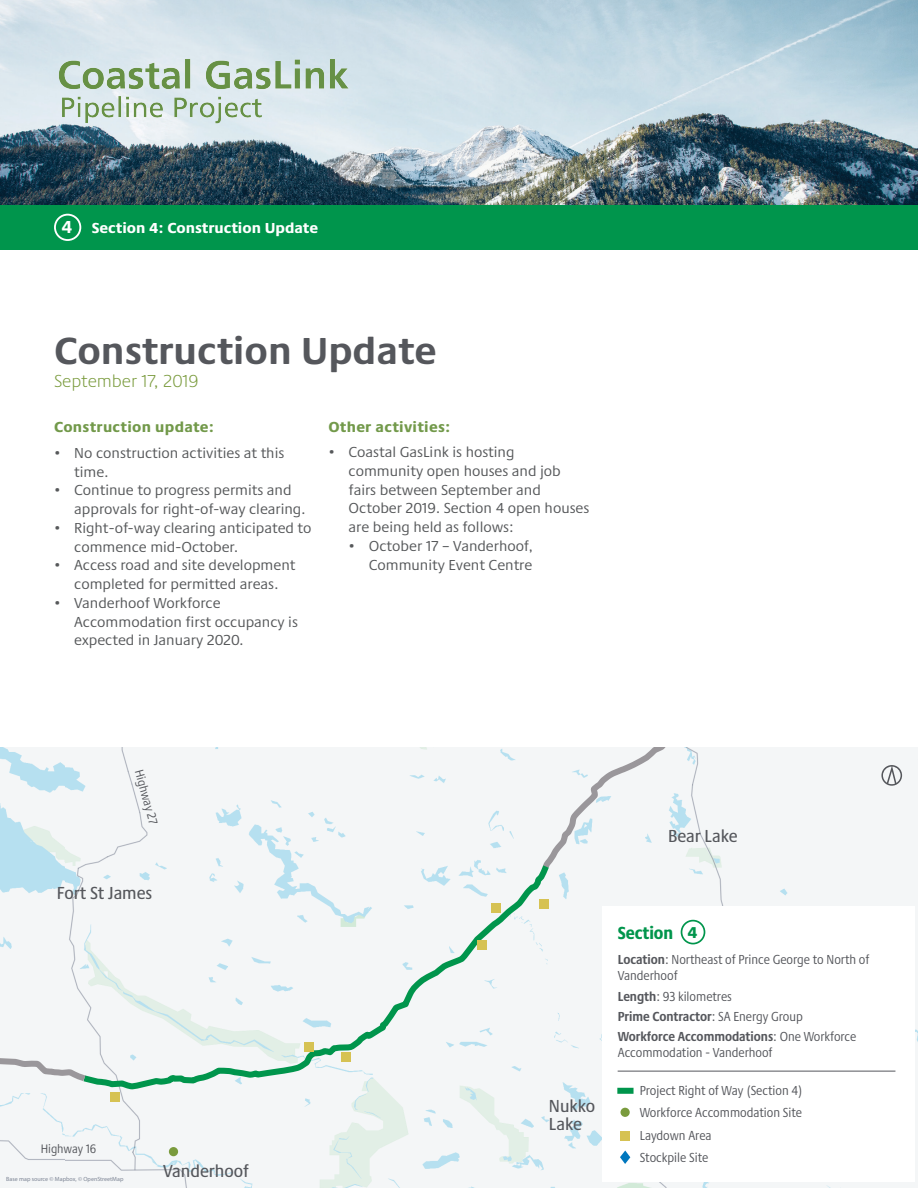
<style>
.page{position:relative;width:918px;height:1188px;background:#fff}
.page>*{position:absolute;margin:0;border:0;box-sizing:border-box;transform-origin:0 0}
.CGL_H1{font:700 39px "Praxis Next";color:#55575c}
.t1{font:500 condensed 18px/18px "Praxis Next";color:#55575c}
.CGL_H1-2{font:300 18px "Praxis Next";color:#7a9b3d}
.t2{font:800 condensed 18px "Praxis Next";color:#00954c;scale:.95 1}
.CGL_body{font:700 18px "Praxis Next";color:#fff}
.t3{font:800 16.35px "Praxis Next";color:#00954c}
.t4{font:15px/18.8px "Praxis Next";color:#56585a}
.CGL_H2{font:800 15px "Praxis Next";letter-spacing:.02em;color:#72994a}
.CGL_body-2{font:800 15px "Praxis Next";color:#fff}
.t5{font:condensed 13.5px/22.6px "Praxis Next";color:#55575c;scale:.95 1}
.t6{font:700 condensed 13.5px/20.4px "Praxis Next";color:#55575c;scale:.95 1}
.t7{font:condensed 12.75px "Praxis Next";letter-spacing:-.01em;color:#55575c;scale:.95 1}
.t8{font:6px "Myriad Pro";color:#7c8494}
.s1{font-weight:700}
.s2{font-weight:400}
</style>
<div class="page">
<img style="left:0;top:747px;width:65px;height:441px">
<img style="left:65px;top:747px;width:853px;height:441px">
<div style="left:539px;top:747px;width:379px;height:127px;background:#f4f6f7"></div>
<svg style="left:77px;top:809px;width:477px;height:284px"></svg>
<svg style="left:0;top:1048px;width:90px;height:54px"></svg>
<div style="left:341px;top:1053px;width:9px;height:9px;background:#d6c253"></div>
<div style="left:304px;top:1043px;width:9px;height:9px;background:#d6c253"></div>
<div style="left:110px;top:1092px;width:9px;height:9px;background:#d6c253"></div>
<svg style="left:881px;top:765px;width:21px;height:21px"></svg>
<div style="left:602px;top:906px;width:313px;height:275px;background:#fff"></div>
<div style="left:681px;top:920px;width:24px;height:24px;border:2px solid #00954c;border-radius:50%"></div>
<hr style="left:618px;top:1071px;width:277px;height:1px;background:#55575c">
<svg style="left:620px;top:1151px;width:10px;height:13px"></svg>
<div style="left:617px;top:1088px;width:17px;height:6px;background:#00954c"></div>
<div style="left:539px;top:899px;width:9px;height:9px;background:#d6c253"></div>
<div style="left:492px;top:904px;width:9px;height:9px;background:#d6c253"></div>
<div style="left:478px;top:941px;width:9px;height:9px;background:#d6c253"></div>
<div style="left:621px;top:1108px;width:9px;height:9px;background:#7a9b3d;border-radius:50%"></div>
<div style="left:169px;top:1147px;width:9px;height:9px;background:#7a9b3d;border-radius:50%"></div>
<div style="left:621px;top:1132px;width:9px;height:9px;background:#d6c253"></div>
<img style="left:0;top:0;width:918px;height:205px">
<img style="left:58px;top:55px;width:290px;height:71px">
<div style="left:0;top:205px;width:918px;height:44px;background:#00954c"></div>
<div style="left:54px;top:214px;width:27px;height:27px;border:2px solid #fff;border-radius:50%"></div>
<p class="CGL_body" style="left:61px;top:213px;width:12px">4</p>
<p class="CGL_body-2" style="left:92px;top:216px;width:228px">Section 4: Construction Update</p>
<p class="CGL_H1" style="left:54px;top:319px;width:384px">Construction Update</p>
<p class="CGL_H1-2" style="left:54px;top:367px;width:146px">September 17, 2019</p>
<p class="CGL_H2" style="left:54px;top:415px;width:162px">Construction update:</p>
<p class="t4" style="left:74px;top:443px;width:212px;text-indent:-20px">• No construction activities at this time.</p>
<p class="t4" style="left:74px;top:481px;width:233px;text-indent:-20px">• Continue to progress permits and approvals for right-of-way clearing.</p>
<p class="t4" style="left:74px;top:518px;width:239px;text-indent:-20px">• Right-of-way clearing anticipated to commence mid-October.</p>
<p class="t4" style="left:54px;top:556px;width:243px;text-align:center">• Access road and site development completed for permitted areas.</p>
<p class="t4" style="left:74px;top:593px;width:225px;text-indent:-20px">• Vanderhoof Workforce<br>Accommodation first occupancy is expected in January 2020.</p>
<p class="CGL_H2" style="left:328px;top:414px;width:124px">Other activities:</p>
<p class="t4" style="left:349px;top:442px;width:242px;text-indent:-20px">• Coastal GasLink is hosting community open houses and job fairs between September and<br>October 2019. Section 4 open houses are being held as follows:</p>
<p class="t4" style="left:349px;top:536px;width:186px;text-align:right">• October 17 – Vanderhoof,<br>Community Event Centre</p>
<p class="t7" style="left:148px;top:767px;width:61px;rotate:75deg">Highway 27</p>
<p class="t1" style="left:57px;top:883px;width:97px">Fort St James</p>
<p class="t7" style="left:41px;top:1139px;width:60px">Highway 16</p>
<p class="t8" style="left:6px;top:1176px;width:119px">Base map source © Mapbox, © OpenStreetMap</p>
<p class="t1" style="left:163px;top:1161px;width:87px">Vanderhoof</p>
<p class="t1" style="left:668px;top:826px;width:71px">Bear Lake</p>
<p class="t1" style="left:549px;top:1097px;width:48px">Nukko<br>Lake</p>
<p class="t2" style="left:618px;top:919px;width:60px">Section</p>
<p class="t5" style="left:618px;top:952px;width:266px;line-height:15.8px"><span class="s1">Location</span>: Northeast of Prince George to North of<br>Vanderhoof</p>
<p class="t6" style="left:618px;top:985px;width:253px">Length<span class="s2">: 93 kilometres<br></span>Prime Contractor<span class="s2">: SA Energy Group<br></span>Workforce Accommodations<span class="s2">: One Workforce</span></p>
<p class="t5" style="left:618px;top:1041px;width:164px">Accommodation - Vanderhoof</p>
<p class="t5" style="left:640px;top:1078px;width:173px">Project Right of Way (Section 4)<br>Workforce Accommodation Site<br>Laydown Area<br>Stockpile Site</p>
<p class="t3" style="left:688px;top:919px;width:12px">4</p>
</div>
